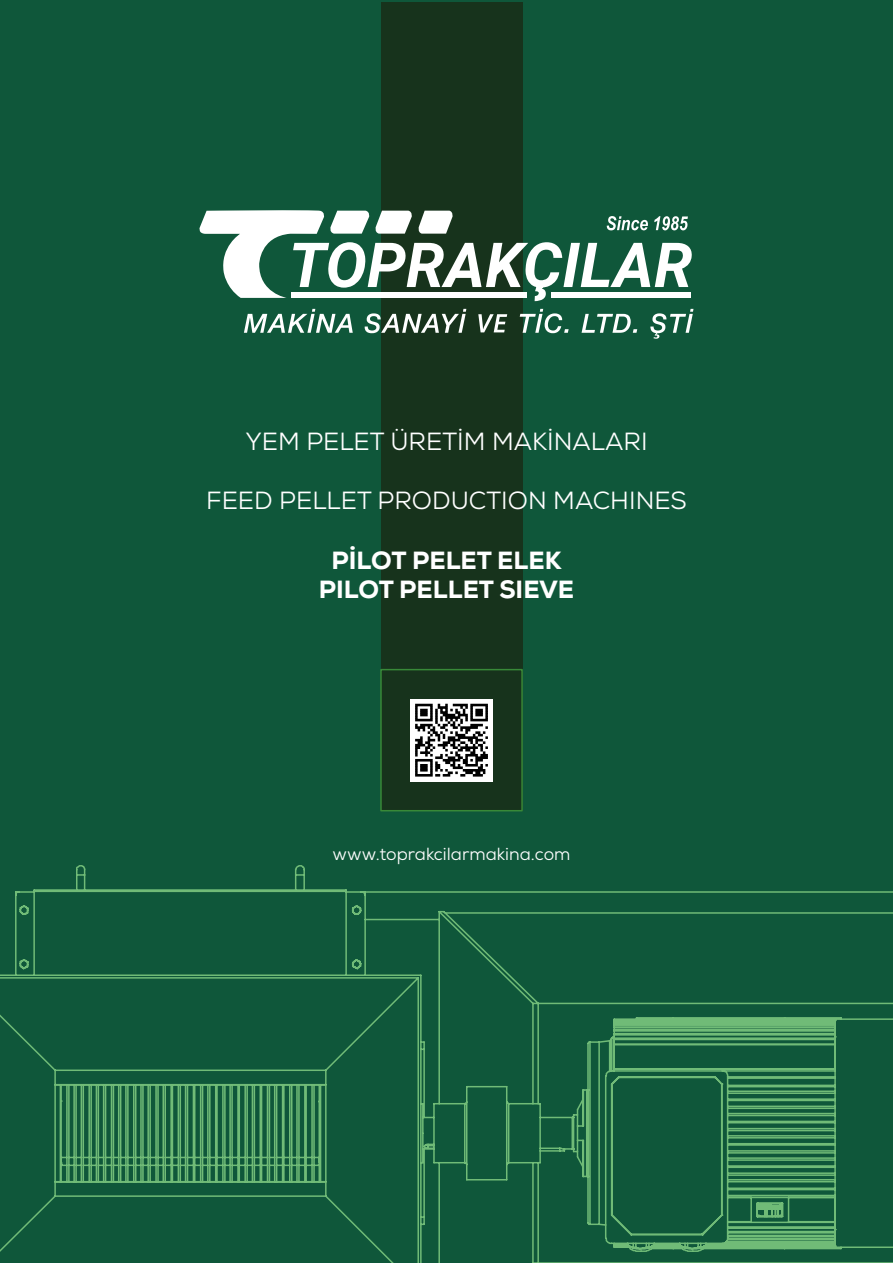
<style>
.page{position:relative;width:893px;height:1263px;background:#0f573a}
.page>*{position:absolute;margin:0;border:0;box-sizing:border-box;transform-origin:0 0}
.t1{font:24.75px "Nexa";color:#fff}
.t2{font:800 24.75px/29.7px "Nexa";color:#fff;text-align:center}
.t3{font:17.55px "Nexa";color:#fff}
</style>
<div class="page">
<div style="left:381px;top:2px;width:141px;height:809px;background:#17331c"></div>
<svg style="left:199px;top:210px;width:493px;height:91px"></svg>
<svg style="left:244px;top:309px;width:109px;height:24px"></svg>
<svg style="left:365px;top:309px;width:101px;height:24px"></svg>
<svg style="left:520px;top:309px;width:49px;height:24px"></svg>
<svg style="left:582px;top:314px;width:55px;height:19px"></svg>
<svg style="left:650px;top:309px;width:43px;height:30px"></svg>
<svg style="left:478px;top:314px;width:29px;height:18px"></svg>
<div style="left:410px;top:699px;width:83px;height:82px;background:#fff"></div>
<svg style="left:415px;top:703px;width:73px;height:74px"></svg>
<div style="left:380px;top:669px;width:143px;height:142px;border:2px solid #388938"></div>
<svg style="left:0;top:865px;width:893px;height:398px"></svg>
<p class="t1" style="left:245px;top:425px;width:404px">YEM PELET ÜRETİM MAKİNALARI</p>
<p class="t1" style="left:206px;top:485px;width:482px">FEED PELLET PRODUCTION MACHINES</p>
<p class="t2" style="left:319px;top:545px;width:257px">PİLOT PELET ELEK<br>PILOT PELLET SIEVE</p>
<p class="t3" style="left:332px;top:843px;width:239px">www.toprakcilarmakina.com</p>
</div>
